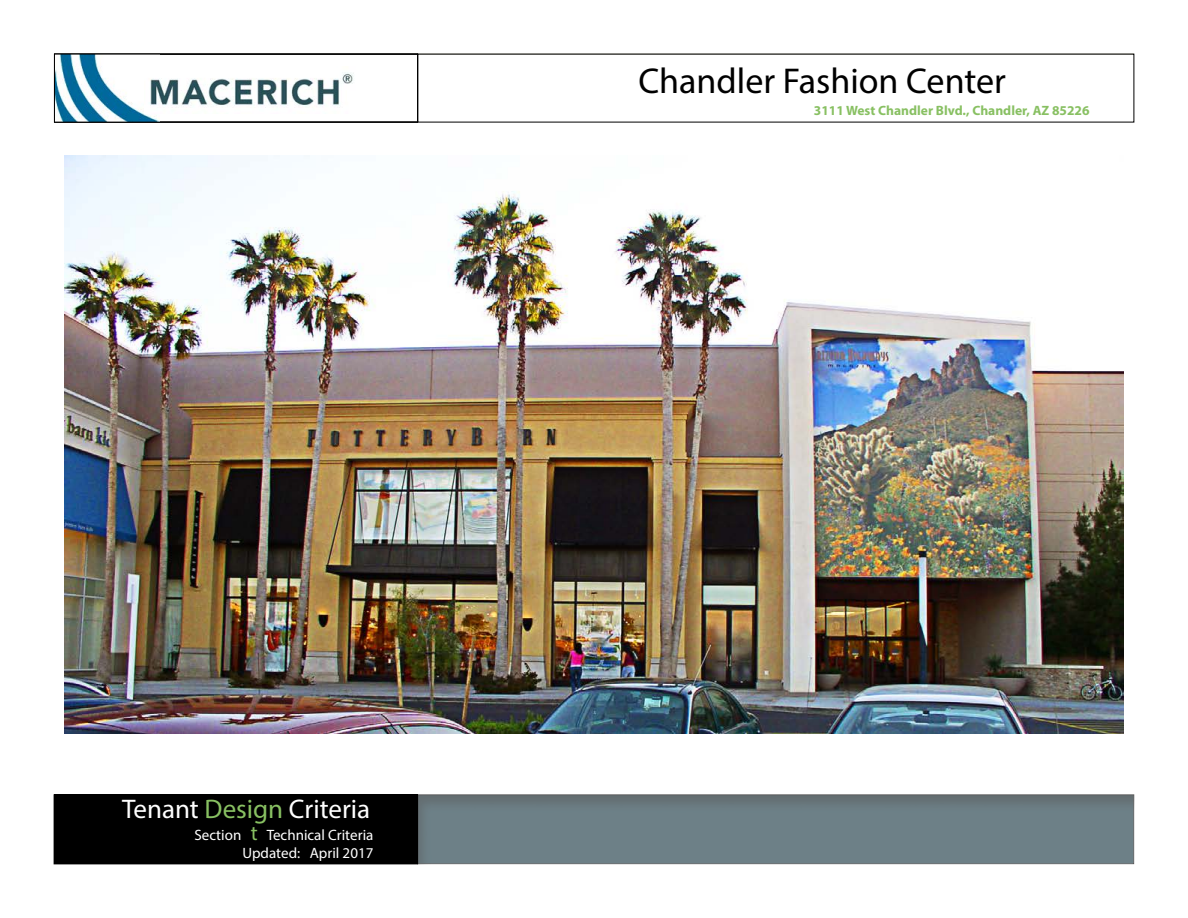
<style>
.page{position:relative;width:1188px;height:918px;background:#fff}
.page>*{position:absolute;margin:0;border:0;box-sizing:border-box;transform-origin:0 0}
.t1{font:36px "Myriad Pro";color:#000}
.t2{font:27px "Myriad Pro";color:#fff}
.t3{font:15px/18px "Myriad Pro";color:#fff;text-align:right}
.t4{font:700 13.5px "Myriad Pro";color:#88c062}
.s1{color:#88c062}
.s2{font-size:21px;color:#88c062}
</style>
<div class="page">
<div style="left:405px;top:784px;width:742px;height:81px;background:#000;opacity:.5"></div>
<div style="left:54px;top:795px;width:364px;height:69px;background:#000"></div>
<hr style="left:54px;top:53px;width:1080px;height:2px;background:#d6d6cc">
<img style="left:56px;top:56px;width:102px;height:64px">
<img style="left:144px;top:66px;width:210px;height:48px">
<div style="left:54px;top:54px;width:364px;height:68px;border:1px solid #000"></div>
<img style="left:64px;top:156px;width:1060px;height:577px">
<h1 class="t1" style="left:638px;top:59px;width:369px">Chandler Fashion Center</h1>
<p class="t4" style="left:814px;top:102px;width:277px">3111 West Chandler Blvd., Chandler, AZ 85226</p>
<h2 class="t2" style="left:122px;top:792px;width:250px">Tenant <span class="s1">Design</span> Criteria</h2>
<p class="t3" style="left:194px;top:825px;width:181px">Section <span class="s2">t</span> Technical Criteria<br>Updated: April 2017</p>
</div>
